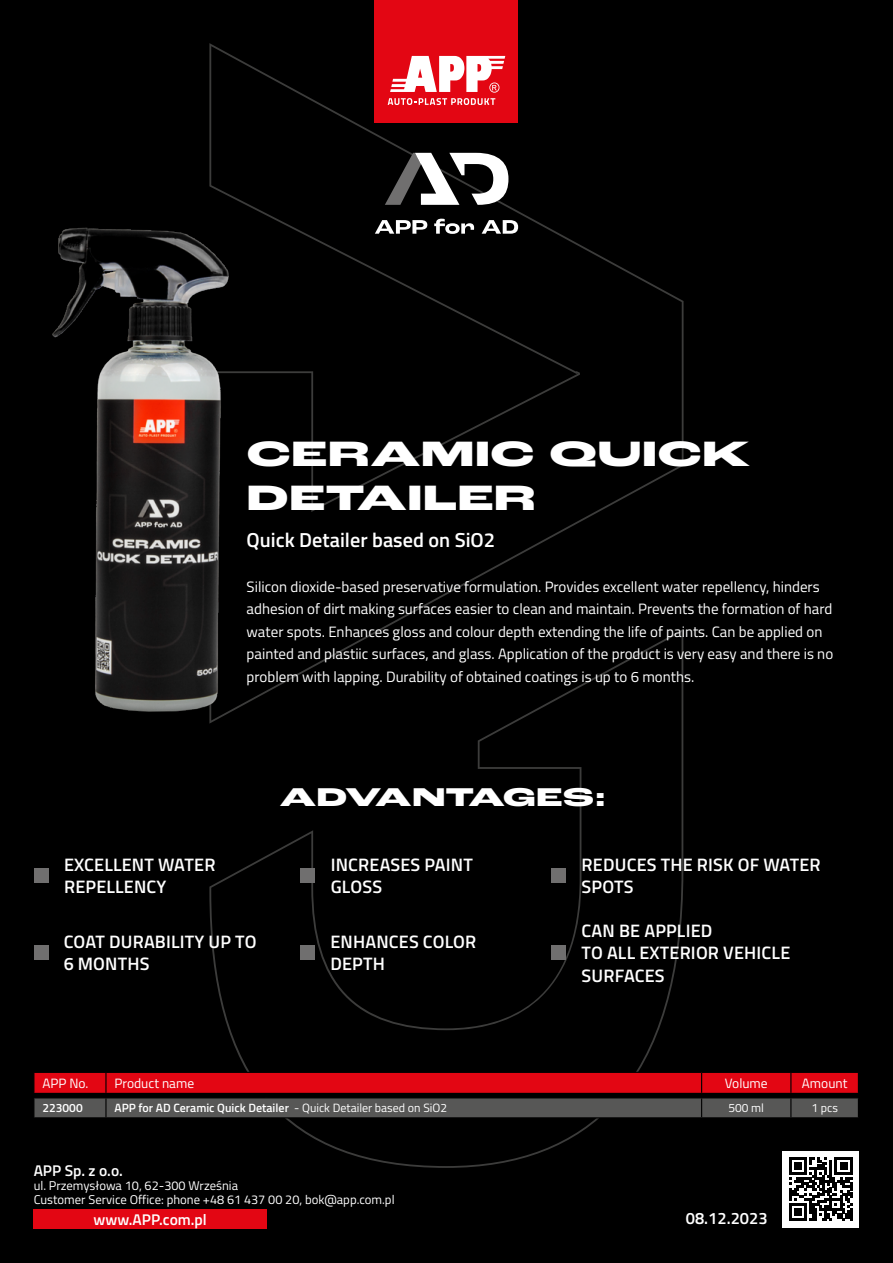
<style>
.page{position:relative;width:893px;height:1263px;background:#000}
.page>*{position:absolute;margin:0;border:0;box-sizing:border-box;transform-origin:0 0}
.t1{font:800 37.05px/44.4px "Roc Grotesk Extra Wide";color:#fff}
.t2{font:800 27px "Roc Grotesk Extra Wide";color:#fff}
.t3{font:600 20.25px "Titillium";color:#fff}
.t4{font:600 18px/22.5px "Titillium";letter-spacing:.01em;color:#fff}
.t5{font:600 16.5px "Titillium";color:#fff}
.t6{font:600 15.45px "Titillium";color:#fff}
.t7{font:15px/22.5px "Titillium";color:#fff}
.t8{font:13.5px "Titillium";color:#fff}
.t9{font:12.75px/14.1px "Titillium";color:#fff}
.t10{font:600 12px "Titillium";color:#fff}
.t11{font:12px "Titillium";color:#fff}
.s1{font-weight:400}
</style>
<div class="page">
<svg style="left:209px;top:43px;width:475px;height:681px"></svg>
<svg style="left:209px;top:629px;width:474px;height:539px"></svg>
<div style="left:34px;top:1209px;width:233px;height:20px;background:#e30613"></div>
<div style="left:782px;top:1151px;width:77px;height:76px;background:#fff"></div>
<svg style="left:789px;top:1157px;width:63px;height:64px"></svg>
<div style="left:374px;top:0;width:144px;height:123px;background:#e30613"></div>
<svg style="left:388px;top:56px;width:117px;height:49px"></svg>
<svg style="left:385px;top:153px;width:123px;height:52px"></svg>
<svg style="left:375px;top:220px;width:52px;height:14px"></svg>
<svg style="left:434px;top:219px;width:40px;height:15px"></svg>
<svg style="left:482px;top:220px;width:36px;height:14px"></svg>
<svg style="left:34px;top:1072px;width:825px;height:46px;background:#87262c"></svg>
<hr style="left:33px;top:1093px;width:73px;height:1px;background:#000">
<hr style="left:106px;top:1093px;width:596px;height:1px;background:#000">
<hr style="left:702px;top:1093px;width:89px;height:1px;background:#000">
<hr style="left:791px;top:1093px;width:68px;height:1px;background:#000">
<img style="left:52px;top:174px;width:217px;height:548px">
<div style="left:35px;top:868px;width:14px;height:14px;background:#706f6f"></div>
<div style="left:35px;top:945px;width:14px;height:14px;background:#706f6f"></div>
<div style="left:552px;top:868px;width:14px;height:14px;background:#706f6f"></div>
<div style="left:301px;top:945px;width:14px;height:14px;background:#706f6f"></div>
<div style="left:301px;top:868px;width:14px;height:14px;background:#706f6f"></div>
<div style="left:552px;top:945px;width:14px;height:14px;background:#706f6f"></div>
<h1 class="t1" style="left:247px;top:434px;width:505px">CERAMIC QUICK<br>DETAILER</h1>
<h3 class="t3" style="left:247px;top:524px;width:250px">Quick Detailer based on SiO2</h3>
<p class="t7" style="left:247px;top:574px;width:588px">Silicon dioxide-based preservative formulation. Provides excellent water repellency, hinders adhesion of dirt making surfaces easier to clean and maintain. Prevents the formation of hard water spots. Enhances gloss and colour depth extending the life of paints. Can be applied on painted and plastiic surfaces, and glass. Application of the product is very easy and there is no problem with lapping. Durability of obtained coatings is up to 6 months.</p>
<p class="t4" style="left:64px;top:852px;width:153px">EXCELLENT WATER<br>REPELLENCY</p>
<p class="t4" style="left:64px;top:929px;width:194px">COAT DURABILITY UP TO<br>6 MONTHS</p>
<h2 class="t2" style="left:280px;top:780px;width:328px">ADVANTAGES:</h2>
<p class="t4" style="left:331px;top:852px;width:144px">INCREASES PAINT<br>GLOSS</p>
<p class="t4" style="left:330px;top:929px;width:147px">ENHANCES COLOR<br>DEPTH</p>
<p class="t4" style="left:582px;top:852px;width:241px">REDUCES THE RISK OF WATER<br>SPOTS</p>
<p class="t4" style="left:582px;top:918px;width:210px">CAN BE APPLIED<br>TO ALL EXTERIOR VEHICLE<br>SURFACES</p>
<p class="t8" style="left:42px;top:1073px;width:48px">APP No.</p>
<p class="t8" style="left:114px;top:1073px;width:81px">Product name</p>
<p class="t8" style="left:725px;top:1073px;width:44px">Volume</p>
<p class="t8" style="left:802px;top:1073px;width:47px">Amount</p>
<p class="t10" style="left:42px;top:1099px;width:42px">223000</p>
<p class="t10" style="left:114px;top:1099px;width:334px">APP for AD Ceramic Quick Detailer <span class="s1">- Quick Detailer based on SiO2</span></p>
<p class="t11" style="left:728px;top:1099px;width:37px">500 ml</p>
<p class="t11" style="left:811px;top:1099px;width:28px">1 pcs</p>
<p class="t6" style="left:34px;top:1159px;width:91px">APP Sp. z o.o.</p>
<p class="t9" style="left:34px;top:1178px;width:362px">ul. Przemysłowa 10, 62-300 Września<br>Customer Service Office: phone +48 61 437 00 20, bok@app.com.pl</p>
<p class="t6" style="left:94px;top:1208px;width:115px">www.APP.com.pl</p>
<p class="t5" style="left:686px;top:1205px;width:83px">08.12.2023</p>
</div>
